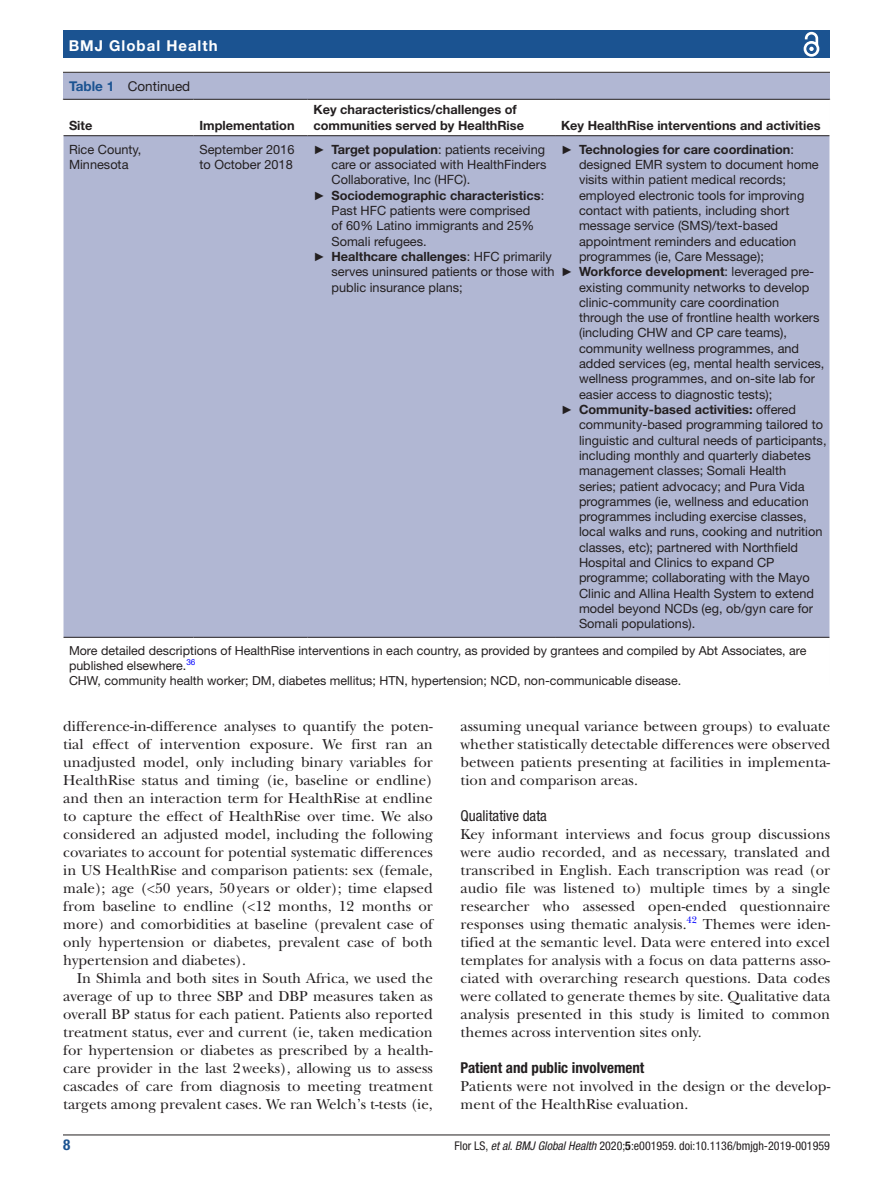
<style>
.page{position:relative;width:893px;height:1191px;background:#fff}
.page>*{position:absolute;margin:0;border:0;box-sizing:border-box;transform-origin:0 0}
.t1{font:15px/18px "New Baskerville";color:#231f20;text-align:justify}
.t2{font:700 condensed 15px "Helvetica Neue LT Std";color:#231f20}
.t3{font:700 15px "Helvetica Neue LT Std";letter-spacing:.065em;color:#fff}
.t4{font:condensed 15px "Helvetica Neue LT Std";color:#231f20}
.t5{font:700 condensed 15px "Helvetica Neue LT Std";color:#1b5391}
.t6{font:13.5px "Helvetica Neue LT Std";color:#231f20}
.t7{font:12.75px/15.3px "Helvetica Neue LT Std";color:#231f20}
.t8{font:700 12.75px/15.3px "Helvetica Neue LT Std";color:#231f20}
.t9{font:12.45px/15px "Helvetica Neue LT Std";color:#231f20}
.t10{font:condensed 12px "Helvetica Neue LT Std";color:#231f20}
.t11{font:9.9px "New Baskerville";color:#00f}
.s1{font-weight:700;color:#1b5391}
.s2{font-family:"Arial";font-size:12px}
.s3{font-weight:700}
.s4{font-family:"Arial";font-weight:400;font-size:12px}
.s5{font-weight:400}
.s6{font-style:italic}
</style>
<div class="page">
<hr style="left:63px;top:1134px;width:767px;height:1px;background:#231f20">
<div style="left:63px;top:31px;width:767px;height:27px;background:#1b5391"></div>
<svg style="left:803px;top:31px;width:17px;height:26px"></svg>
<div style="left:64px;top:136px;width:766px;height:501px;background:#b1b7d3"></div>
<hr style="left:63px;top:99px;width:130px;height:1px;background:#231f20">
<hr style="left:63px;top:135px;width:130px;height:1px;background:#231f20">
<hr style="left:193px;top:99px;width:114px;height:1px;background:#231f20">
<hr style="left:193px;top:135px;width:114px;height:1px;background:#231f20">
<hr style="left:307px;top:99px;width:248px;height:1px;background:#231f20">
<hr style="left:307px;top:135px;width:248px;height:1px;background:#231f20">
<hr style="left:555px;top:99px;width:275px;height:1px;background:#231f20">
<hr style="left:555px;top:135px;width:275px;height:1px;background:#231f20">
<hr style="left:193px;top:637px;width:114px;height:1px;background:#231f20">
<hr style="left:307px;top:637px;width:248px;height:1px;background:#231f20">
<hr style="left:63px;top:637px;width:130px;height:1px;background:#231f20">
<hr style="left:555px;top:637px;width:275px;height:1px;background:#231f20">
<hr style="left:63px;top:100px;width:1px;height:36px;background:#fff">
<hr style="left:63px;top:637px;width:1px;height:48px;background:#fff">
<div style="left:63px;top:73px;width:767px;height:18px;background:#b1b7d3"></div>
<hr style="left:63px;top:72px;width:767px;height:1px;background:#231f20">
<p class="t3" style="left:69px;top:36px;width:150px">BMJ Global Health</p>
<p class="t6" style="left:69px;top:78px;width:123px"><span class="s1">Table 1</span> Continued</p>
<p class="t8" style="left:69px;top:117px;width:25px">Site</p>
<p class="t8" style="left:199px;top:117px;width:97px">Implementation</p>
<p class="t8" style="left:313px;top:102px;width:212px">Key characteristics/challenges of communities served by HealthRise</p>
<p class="t8" style="left:561px;top:117px;width:261px">Key HealthRise interventions and activities</p>
<p class="t7" style="left:69px;top:141px;width:74px">Rice County,<br>Minnesota</p>
<p class="t7" style="left:199px;top:141px;width:96px">September 2016 to October 2018</p>
<p class="t7" style="left:313px;top:141px;width:233px"><span class="s2">►</span> <span class="s3">Target population</span>: patients receiving</p>
<p class="t8" style="left:561px;top:141px;width:234px"><span class="s4">►</span> Technologies for care coordination<span class="s5">:</span></p>
<p class="t7" style="left:579px;top:157px;width:241px">designed EMR system to document home</p>
<p class="t7" style="left:579px;top:172px;width:208px">visits within patient medical records;</p>
<p class="t7" style="left:579px;top:187px;width:227px">employed electronic tools for improving</p>
<p class="t7" style="left:579px;top:203px;width:212px">contact with patients, including short</p>
<p class="t7" style="left:579px;top:218px;width:201px">message service (SMS)/text-based</p>
<p class="t7" style="left:579px;top:233px;width:219px">appointment reminders and education</p>
<p class="t7" style="left:579px;top:249px;width:186px">programmes (ie, Care Message);</p>
<p class="t8" style="left:561px;top:264px;width:255px"><span class="s4">►</span> Workforce development<span class="s5">: leveraged pre-</span></p>
<p class="t7" style="left:579px;top:279px;width:232px">existing community networks to develop</p>
<p class="t7" style="left:579px;top:294px;width:202px">clinic-community care coordination</p>
<p class="t7" style="left:579px;top:310px;width:242px">through the use of frontline health workers</p>
<p class="t7" style="left:579px;top:325px;width:210px">(including CHW and CP care teams),</p>
<p class="t7" style="left:579px;top:340px;width:222px">community wellness programmes, and</p>
<p class="t7" style="left:579px;top:356px;width:247px">added services (eg, mental health services,</p>
<p class="t7" style="left:579px;top:371px;width:237px">wellness programmes, and on-site lab for</p>
<p class="t7" style="left:579px;top:386px;width:195px">easier access to diagnostic tests);</p>
<p class="t8" style="left:561px;top:401px;width:236px"><span class="s4">►</span> Community-based activities: <span class="s5">offered</span></p>
<p class="t7" style="left:579px;top:417px;width:245px">community-based programming tailored to</p>
<p class="t7" style="left:579px;top:432px;width:249px">linguistic and cultural needs of participants,</p>
<p class="t7" style="left:579px;top:447px;width:233px">including monthly and quarterly diabetes</p>
<p class="t7" style="left:579px;top:463px;width:209px">management classes; Somali Health</p>
<p class="t7" style="left:579px;top:478px;width:227px">series; patient advocacy; and Pura Vida</p>
<p class="t7" style="left:579px;top:493px;width:231px">programmes (ie, wellness and education</p>
<p class="t7" style="left:579px;top:509px;width:229px">programmes including exercise classes,</p>
<p class="t7" style="left:579px;top:524px;width:245px">local walks and runs, cooking and nutrition</p>
<p class="t7" style="left:579px;top:539px;width:221px">classes, etc); partnered with Northfield</p>
<p class="t7" style="left:579px;top:555px;width:197px">Hospital and Clinics to expand CP</p>
<p class="t7" style="left:579px;top:570px;width:232px">programme; collaborating with the Mayo</p>
<p class="t7" style="left:579px;top:585px;width:236px">Clinic and Allina Health System to extend</p>
<p class="t7" style="left:579px;top:600px;width:236px">model beyond NCDs (eg, ob/gyn care for</p>
<p class="t7" style="left:579px;top:616px;width:118px">Somali populations).</p>
<p class="t9" style="left:69px;top:643px;width:739px">More detailed descriptions of HealthRise interventions in each country, as provided by grantees and compiled by Abt Associates, are published elsewhere.<sup>36<br></sup>CHW, community health worker; DM, diabetes mellitus; HTN, hypertension; NCD, non-communicable disease.</p>
<p class="t7" style="left:331px;top:157px;width:216px">care or associated with HealthFinders</p>
<p class="t7" style="left:331px;top:172px;width:140px">Collaborative, Inc (HFC).</p>
<p class="t8" style="left:313px;top:187px;width:232px"><span class="s4">►</span> Sociodemographic characteristics<span class="s5">:</span></p>
<p class="t7" style="left:331px;top:203px;width:200px">Past HFC patients were comprised</p>
<p class="t7" style="left:331px;top:218px;width:204px">of 60% Latino immigrants and 25%</p>
<p class="t7" style="left:331px;top:233px;width:97px">Somali refugees.</p>
<p class="t8" style="left:313px;top:248px;width:240px"><span class="s4">►</span> Healthcare challenges<span class="s5">: HFC primarily</span></p>
<p class="t7" style="left:331px;top:264px;width:225px">serves uninsured patients or those with</p>
<p class="t7" style="left:331px;top:279px;width:133px">public insurance plans;</p>
<p class="t1" style="left:63px;top:717px;width:371px">difference-in-difference analyses to quantify the poten&shy;tial effect of intervention exposure. We first ran an unadjusted model, only including binary variables for HealthRise status and timing (ie, baseline or endline) and then an interaction term for HealthRise at endline to capture the effect of HealthRise over time. We also considered an adjusted model, including the following covariates to account for potential systematic differences in US HealthRise and comparison patients: sex (female, male); age (&lt;50 years, 50years or older); time elapsed from baseline to endline (&lt;12 months, 12 months or more) and comorbidities at baseline (prevalent case of only hypertension or diabetes, prevalent case of both hypertension and diabetes).</p>
<p class="t1" style="left:63px;top:969px;width:371px;text-indent:14px">In Shimla and both sites in South Africa, we used the average of up to three SBP and DBP measures taken as overall BP status for each patient. Patients also reported treatment status, ever and current (ie, taken medication for hypertension or diabetes as prescribed by a health&shy;care provider in the last 2weeks), allowing us to assess cascades of care from diagnosis to meeting treatment targets among prevalent cases. We ran Welch’s t-tests (ie,</p>
<p class="t1" style="left:461px;top:717px;width:371px">assuming unequal variance between groups) to evaluate whether statistically detectable differences were observed between patients presenting at facilities in implementa&shy;tion and comparison areas.</p>
<p class="t4" style="left:461px;top:807px;width:88px">Qualitative data</p>
<p class="t1" style="left:461px;top:825px;width:371px">Key informant interviews and focus group discussions were audio recorded, and as necessary, translated and transcribed in English. Each transcription was read (or audio file was listened to) multiple times by a single researcher who assessed open-ended questionnaire responses using thematic analysis.</p>
<p class="t11" style="left:687px;top:913px;width:12px">42</p>
<p class="t1" style="left:461px;top:915px;width:371px;text-indent:242px">Themes were iden&shy;tified at the semantic level. Data were entered into excel templates for analysis with a focus on data patterns asso&shy;ciated with overarching research questions. Data codes were collated to generate themes by site. Qualitative data analysis presented in this study is limited to common themes across intervention sites only.</p>
<p class="t2" style="left:461px;top:1059px;width:185px">Patient and public involvement</p>
<p class="t1" style="left:461px;top:1077px;width:371px">Patients were not involved in the design or the develop&shy;ment of the HealthRise evaluation.</p>
<p class="t5" style="left:63px;top:1135px;width:9px">8</p>
<p class="t10" style="left:455px;top:1138px;width:377px">Flor LS, <span class="s6">et al</span>. <span class="s6">BMJ Global Health</span> 2020;<span class="s3">5</span>:e001959. doi:10.1136/bmjgh-2019-001959</p>
</div>
